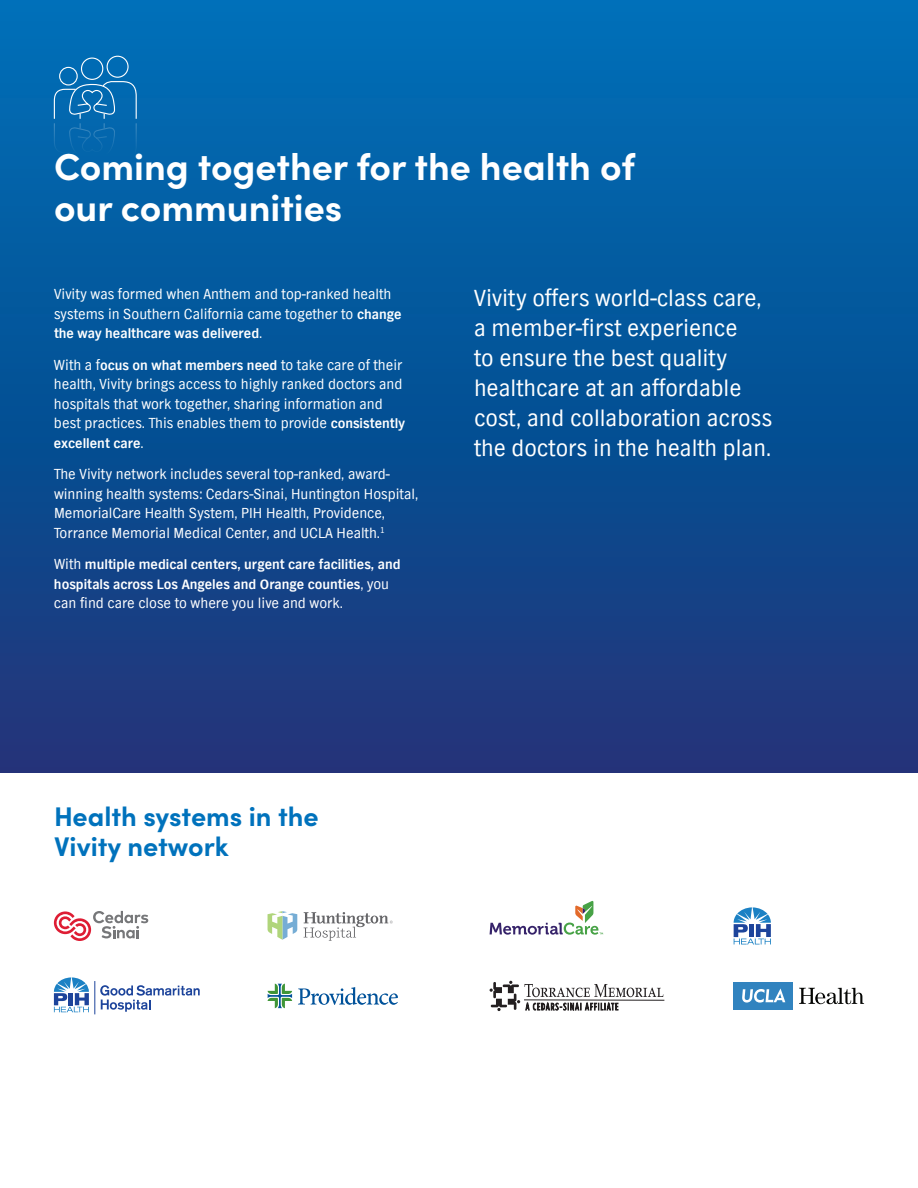
<style>
.page{position:relative;width:918px;height:1188px;background:#fff}
.page>*{position:absolute;margin:0;border:0;box-sizing:border-box;transform-origin:0 0}
.t1{font:700 37.5px/40.5px "Sofia Pro";color:#fff}
.t2{font:700 27px/30px "Sofia Pro";color:#0072bc}
.t3{font:24px/30px "TV Nord EF";color:#fff}
.t4{font:15px/19.5px "TV Nord EF";color:#fff}
.t5{font:700 14.25px/19.5px "TV Nord EF";color:#fff}
.s1{font-weight:700;font-size:14.25px}
.s2{font-weight:400;font-size:15px}
</style>
<div class="page">
<div style="left:0;top:0;width:918px;height:772px;background:linear-gradient(to bottom,#0071b8,#1c3377)"></div>
<svg style="left:490px;top:901px;width:113px;height:34px"></svg>
<div style="left:734px;top:982px;width:59px;height:28px;background:#3183bf"></div>
<svg style="left:742px;top:989px;width:43px;height:14px"></svg>
<svg style="left:799px;top:988px;width:65px;height:16px"></svg>
<svg style="left:54px;top:911px;width:94px;height:30px"></svg>
<svg style="left:490px;top:981px;width:173px;height:30px"></svg>
<hr style="left:524px;top:1000px;width:140px;height:1px;background:#231f20">
<svg style="left:298px;top:987px;width:100px;height:18px"></svg>
<svg style="left:268px;top:984px;width:24px;height:24px"></svg>
<svg style="left:268px;top:911px;width:29px;height:29px"></svg>
<svg style="left:304px;top:912px;width:89px;height:29px"></svg>
<svg style="left:734px;top:907px;width:37px;height:37px"></svg>
<svg style="left:100px;top:985px;width:100px;height:27px"></svg>
<hr style="left:95px;top:981px;width:1px;height:33px;background:#1d449b">
<svg style="left:54px;top:977px;width:35px;height:35px"></svg>
<svg style="left:53px;top:55px;width:84px;height:154px;background:#0d6cb0"></svg>
<h1 class="t1" style="left:54px;top:144px;width:582px">Coming together for the health of our communities</h1>
<p class="t4" style="left:54px;top:285px;width:349px">Vivity was formed when Anthem and top-ranked health systems in Southern California came together to <span class="s1">change</span></p>
<p class="t5" style="left:54px;top:324px;width:210px">the way healthcare was delivered<span class="s2">.</span></p>
<p class="t4" style="left:54px;top:356px;width:353px">With a f<span class="s1">ocus on what members need</span> to take care of their health, Vivity brings access to highly ranked doctors and hospitals that work together, sharing information and best practices. This enables them to provide <span class="s1">consistently</span></p>
<p class="t5" style="left:54px;top:434px;width:91px">excellent care<span class="s2">.</span></p>
<p class="t4" style="left:54px;top:465px;width:366px">The Vivity network includes several top-ranked, award&shy;winning health systems: Cedars-Sinai, Huntington Hospital, MemorialCare Health System, PIH Health, Providence, Torrance Memorial Medical Center, and UCLA Health.<sup>1</sup></p>
<p class="t5" style="left:54px;top:555px;width:348px"><span class="s2">With</span> multiple medical centers, urgent care facilities, and hospitals across Los Angeles and Orange counties<span class="s2">, you</span></p>
<p class="t4" style="left:54px;top:594px;width:291px">can find care close to where you live and work.</p>
<h3 class="t3" style="left:474px;top:284px;width:300px">Vivity offers world-class care, a member-first experience<br>to ensure the best quality healthcare at an affordable cost, and collaboration across the doctors in the health plan.</h3>
<h2 class="t2" style="left:54px;top:799px;width:266px">Health systems in the<br>Vivity network</h2>
</div>
